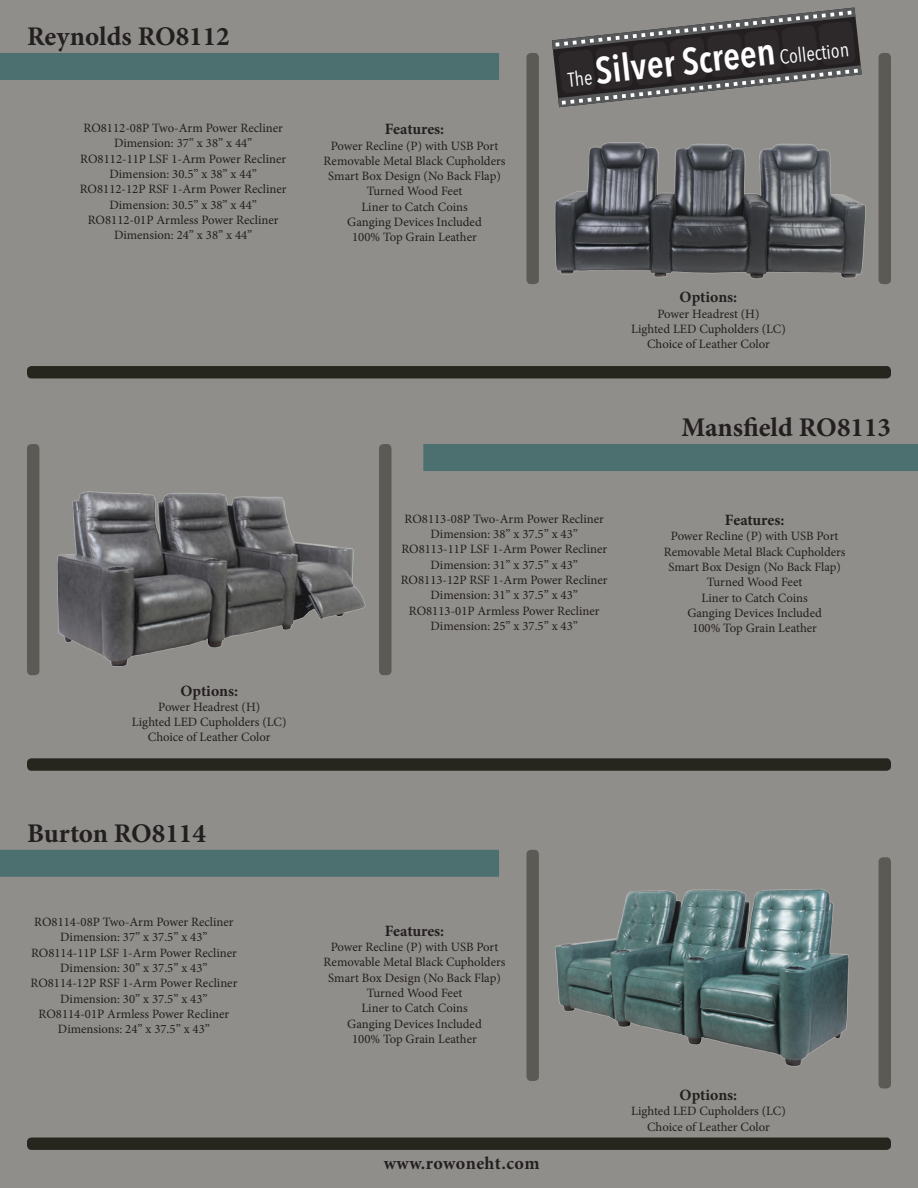
<style>
.page{position:relative;width:918px;height:1188px;background:#908e8a}
.page>*{position:absolute;margin:0;border:0;box-sizing:border-box;transform-origin:0 0}
.t1{font:700 27px "Minion Pro";color:#231f20}
.t2{font:19.95px "Avenir Next Condensed";color:#fff}
.t3{font:700 18px "Minion Pro";letter-spacing:.02em;color:#231f20}
.t4{font:700 15.75px "Minion Pro";letter-spacing:-.005em;color:#231f20}
.t5{font:12.75px "Minion Pro";color:#231f20}
.s1{font-weight:600;font-size:37.5px}
</style>
<div class="page">
<div style="left:0;top:53px;width:499px;height:27px;background:#4c6f70"></div>
<div style="left:0;top:850px;width:499px;height:27px;background:#4c6f70"></div>
<div style="left:440px;top:444px;width:478px;height:27px;background:#4c6f70"></div>
<div style="left:526px;top:53px;width:13px;height:231px;background:#5b5a54;border-radius:5px"></div>
<div style="left:879px;top:53px;width:12px;height:231px;background:#5b5a54;border-radius:5px"></div>
<div style="left:27px;top:366px;width:864px;height:12px;background:#26261f;border-radius:5px"></div>
<div style="left:27px;top:758px;width:864px;height:13px;background:#26261f;border-radius:5px"></div>
<div style="left:27px;top:1138px;width:864px;height:12px;background:#26261f;border-radius:5px"></div>
<img style="left:526px;top:60px;width:365px;height:224px">
<img style="left:27px;top:444px;width:413px;height:232px">
<img style="left:526px;top:849px;width:365px;height:234px">
<svg style="left:552px;top:8px;width:310px;height:99px"></svg>
<p class="t1" style="left:27px;top:17px;width:204px">Reynolds RO8112</p>
<p class="t5" style="left:84px;top:119px;width:201px">RO8112-08P Two-Arm Power Recliner</p>
<p class="t5" style="left:114px;top:135px;width:140px">Dimension: 37” x 38” x 44”</p>
<p class="t5" style="left:80px;top:150px;width:207px">RO8112-11P LSF 1-Arm Power Recliner</p>
<p class="t5" style="left:110px;top:165px;width:149px">Dimension: 30.5” x 38” x 44”</p>
<p class="t5" style="left:80px;top:181px;width:208px">RO8112-12P RSF 1-Arm Power Recliner</p>
<p class="t5" style="left:110px;top:196px;width:149px">Dimension: 30.5” x 38” x 44”</p>
<p class="t5" style="left:88px;top:211px;width:192px">RO8112-01P Armless Power Recliner</p>
<p class="t5" style="left:114px;top:227px;width:140px">Dimension: 24” x 38” x 44”</p>
<p class="t4" style="left:180px;top:679px;width:59px">Options:</p>
<p class="t5" style="left:158px;top:698px;width:103px">Power Headrest (H)</p>
<p class="t5" style="left:132px;top:714px;width:156px">Lighted LED Cupholders (LC)</p>
<p class="t5" style="left:148px;top:729px;width:124px">Choice of Leather Color</p>
<p class="t1" style="left:27px;top:814px;width:180px">Burton RO8114</p>
<p class="t5" style="left:34px;top:913px;width:201px">RO8114-08P Two-Arm Power Recliner</p>
<p class="t5" style="left:60px;top:929px;width:149px">Dimension: 37” x 37.5” x 43”</p>
<p class="t5" style="left:31px;top:944px;width:207px">RO8114-11P LSF 1-Arm Power Recliner</p>
<p class="t5" style="left:60px;top:959px;width:149px">Dimension: 30” x 37.5” x 43”</p>
<p class="t5" style="left:31px;top:975px;width:208px">RO8114-12P RSF 1-Arm Power Recliner</p>
<p class="t5" style="left:60px;top:990px;width:149px">Dimension: 30” x 37.5” x 43”</p>
<p class="t5" style="left:39px;top:1005px;width:192px">RO8114-01P Armless Power Recliner</p>
<p class="t5" style="left:58px;top:1021px;width:153px">Dimensions: 24” x 37.5” x 43”</p>
<p class="t4" style="left:385px;top:118px;width:61px">Features:</p>
<p class="t5" style="left:331px;top:137px;width:169px">Power Recline (P) with USB Port</p>
<p class="t5" style="left:324px;top:152px;width:183px">Removable Metal Black Cupholders</p>
<p class="t5" style="left:328px;top:168px;width:174px">Smart Box Design (No Back Flap)</p>
<p class="t5" style="left:367px;top:183px;width:97px">Turned Wood Feet</p>
<p class="t5" style="left:361px;top:198px;width:108px">Liner to Catch Coins</p>
<p class="t5" style="left:347px;top:213px;width:136px">Ganging Devices Included</p>
<p class="t5" style="left:352px;top:229px;width:126px">100% Top Grain Leather</p>
<p class="t2" style="left:566px;top:62px;width:284px;rotate:-6deg">The <span class="s1">Silver Screen</span> Collection</p>
<p class="t4" style="left:680px;top:286px;width:59px">Options:</p>
<p class="t5" style="left:657px;top:305px;width:103px">Power Headrest (H)</p>
<p class="t5" style="left:631px;top:320px;width:156px">Lighted LED Cupholders (LC)</p>
<p class="t5" style="left:647px;top:336px;width:124px">Choice of Leather Color</p>
<p class="t1" style="left:681px;top:409px;width:211px">Mansfield RO8113</p>
<p class="t5" style="left:405px;top:510px;width:201px">RO8113-08P Two-Arm Power Recliner</p>
<p class="t5" style="left:431px;top:526px;width:149px">Dimension: 38” x 37.5” x 43”</p>
<p class="t5" style="left:401px;top:541px;width:207px">RO8113-11P LSF 1-Arm Power Recliner</p>
<p class="t5" style="left:431px;top:556px;width:149px">Dimension: 31” x 37.5” x 43”</p>
<p class="t5" style="left:401px;top:571px;width:208px">RO8113-12P RSF 1-Arm Power Recliner</p>
<p class="t5" style="left:431px;top:587px;width:149px">Dimension: 31” x 37.5” x 43”</p>
<p class="t5" style="left:409px;top:602px;width:192px">RO8113-01P Armless Power Recliner</p>
<p class="t5" style="left:431px;top:617px;width:149px">Dimension: 25” x 37.5” x 43”</p>
<p class="t4" style="left:725px;top:509px;width:61px">Features:</p>
<p class="t5" style="left:671px;top:528px;width:169px">Power Recline (P) with USB Port</p>
<p class="t5" style="left:664px;top:543px;width:183px">Removable Metal Black Cupholders</p>
<p class="t5" style="left:668px;top:558px;width:174px">Smart Box Design (No Back Flap)</p>
<p class="t5" style="left:707px;top:574px;width:97px">Turned Wood Feet</p>
<p class="t5" style="left:702px;top:589px;width:108px">Liner to Catch Coins</p>
<p class="t5" style="left:687px;top:604px;width:136px">Ganging Devices Included</p>
<p class="t5" style="left:692px;top:620px;width:126px">100% Top Grain Leather</p>
<p class="t4" style="left:385px;top:920px;width:61px">Features:</p>
<p class="t5" style="left:331px;top:938px;width:169px">Power Recline (P) with USB Port</p>
<p class="t5" style="left:324px;top:954px;width:183px">Removable Metal Black Cupholders</p>
<p class="t5" style="left:328px;top:969px;width:174px">Smart Box Design (No Back Flap)</p>
<p class="t5" style="left:367px;top:984px;width:97px">Turned Wood Feet</p>
<p class="t5" style="left:361px;top:1000px;width:108px">Liner to Catch Coins</p>
<p class="t5" style="left:347px;top:1015px;width:136px">Ganging Devices Included</p>
<p class="t5" style="left:352px;top:1030px;width:126px">100% Top Grain Leather</p>
<p class="t3" style="left:384px;top:1151px;width:157px">www.rowoneht.com</p>
<p class="t4" style="left:680px;top:1084px;width:59px">Options:</p>
<p class="t5" style="left:631px;top:1103px;width:156px">Lighted LED Cupholders (LC)</p>
<p class="t5" style="left:647px;top:1118px;width:124px">Choice of Leather Color</p>
</div>
